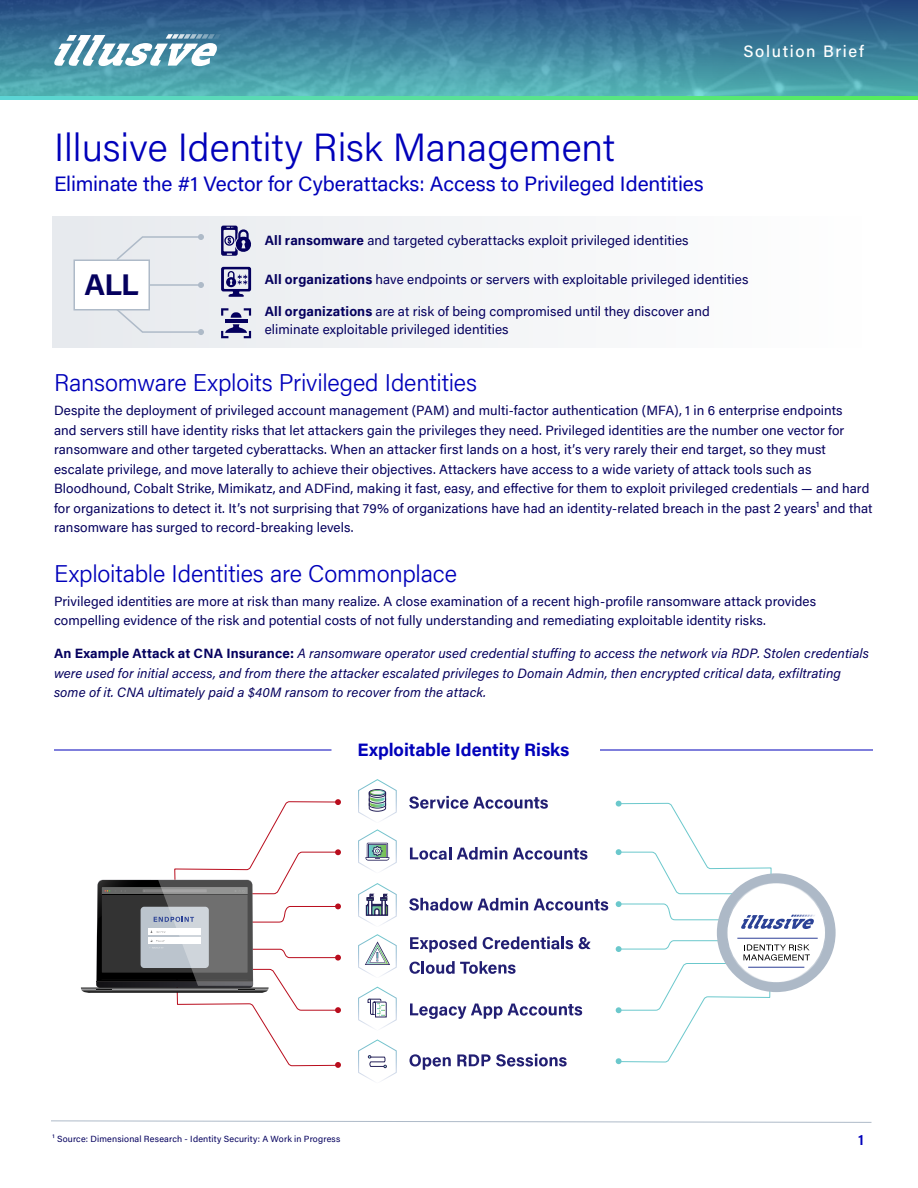
<style>
.page{position:relative;width:918px;height:1188px;background:#fff}
.page>*{position:absolute;margin:0;border:0;box-sizing:border-box;transform-origin:0 0}
.Cover_Title{font:300 39px "Acumin Pro";color:#0000ba}
.t1{font:700 30px "Acumin Pro";color:#05005e}
.Header_2{font:300 24px "Acumin Pro";letter-spacing:-.01em;color:#0000ba}
.Header_3{font:21px "Acumin Pro";letter-spacing:-.005em;color:#0000ba}
.Body{font:700 18px "Acumin Pro";color:#0000ba}
.Eyebrow{font:500 16.5px "Acumin Pro";letter-spacing:.1em;color:#fff}
.t2{font:600 15px "Acumin Pro";color:#0000ba}
.Body-2{font:13.5px/19.5px "Acumin Pro";letter-spacing:.005em;color:#05005e}
.Body-3{font:italic 13.5px/19.5px "Acumin Pro";letter-spacing:.005em;color:#05005e}
.Bullet_List{font:13.5px/18px "Acumin Pro";letter-spacing:.01em;color:#05005e}
.Bullet_List-2{font:9px "Acumin Pro";letter-spacing:.02em;color:#05005e}
.s1{font-weight:700}
.s2{font-weight:700;font-style:normal}
</style>
<div class="page">
<svg style="left:51px;top:1120px;width:821px;height:3px"></svg>
<hr style="left:54px;top:750px;width:278px;height:1px;background:#0000ba">
<hr style="left:600px;top:750px;width:273px;height:1px;background:#0000ba">
<div style="left:52px;top:216px;width:810px;height:132px;background:#f4f5f7"></div>
<svg style="left:221px;top:226px;width:31px;height:30px"></svg>
<svg style="left:221px;top:267px;width:30px;height:30px"></svg>
<svg style="left:221px;top:308px;width:30px;height:10px"></svg>
<svg style="left:221px;top:324px;width:30px;height:14px"></svg>
<hr style="left:225px;top:319px;width:22px;height:4px;background:#05005e">
<svg style="left:115px;top:234px;width:89px;height:28px"></svg>
<svg style="left:115px;top:307px;width:89px;height:28px"></svg>
<hr style="left:129px;top:284px;width:72px;height:2px;background:#aebac8">
<svg style="left:198px;top:282px;width:6px;height:6px"></svg>
<div style="left:74px;top:260px;width:76px;height:50px;background:#fff;border:2px solid #aebac8"></div>
<svg style="left:0;top:0;width:918px;height:97px;background:#3f829d"></svg>
<svg style="left:54px;top:34px;width:167px;height:32px"></svg>
<svg style="left:0;top:97px;width:918px;height:3px;background:#59e096"></svg>
<svg style="left:256px;top:801px;width:79px;height:265px"></svg>
<svg style="left:335px;top:799px;width:6px;height:6px"></svg>
<svg style="left:335px;top:1062px;width:6px;height:6px"></svg>
<svg style="left:81px;top:849px;width:260px;height:164px"></svg>
<svg style="left:358px;top:1040px;width:39px;height:41px"></svg>
<svg style="left:358px;top:779px;width:39px;height:42px"></svg>
<svg style="left:358px;top:987px;width:39px;height:42px"></svg>
<svg style="left:358px;top:934px;width:39px;height:42px"></svg>
<svg style="left:358px;top:883px;width:39px;height:42px"></svg>
<svg style="left:717px;top:873px;width:119px;height:119px"></svg>
<svg style="left:409px;top:796px;width:139px;height:13px"></svg>
<svg style="left:410px;top:847px;width:41px;height:13px"></svg>
<svg style="left:457px;top:847px;width:50px;height:13px"></svg>
<svg style="left:513px;top:848px;width:74px;height:12px"></svg>
<svg style="left:409px;top:898px;width:119px;height:13px"></svg>
<svg style="left:534px;top:899px;width:74px;height:12px"></svg>
<svg style="left:410px;top:937px;width:67px;height:15px"></svg>
<svg style="left:483px;top:937px;width:90px;height:12px"></svg>
<svg style="left:579px;top:937px;width:12px;height:12px"></svg>
<svg style="left:409px;top:961px;width:107px;height:13px"></svg>
<svg style="left:410px;top:1003px;width:172px;height:16px"></svg>
<svg style="left:409px;top:1054px;width:42px;height:16px"></svg>
<svg style="left:457px;top:1054px;width:110px;height:13px"></svg>
<svg style="left:358px;top:830px;width:39px;height:41px"></svg>
<svg style="left:616px;top:801px;width:204px;height:263px"></svg>
<p class="Cover_Title" style="left:54px;top:120px;width:562px">Illusive Identity Risk Management</p>
<p class="Header_3" style="left:54px;top:169px;width:651px">Eliminate the #1 Vector for Cyberattacks: Access to Privileged Identities</p>
<p class="Eyebrow" style="left:743px;top:40px;width:122px">Solution Brief</p>
<p class="t1" style="left:85px;top:263px;width:56px">ALL</p>
<p class="Bullet_List" style="left:265px;top:231px;width:425px"><span class="s1">All ransomware</span> and targeted cyberattacks exploit privileged identities</p>
<p class="Bullet_List" style="left:265px;top:270px;width:485px"><span class="s1">All organizations</span> have endpoints or servers with exploitable privileged identities</p>
<p class="Bullet_List" style="left:265px;top:302px;width:447px"><span class="s1">All organizations</span> are at risk of being compromised until they discover and eliminate exploitable privileged identities</p>
<p class="Header_2" style="left:54px;top:366px;width:425px">Ransomware Exploits Privileged Identities</p>
<p class="Body-2" style="left:54px;top:400px;width:820px">Despite the deployment of privileged account management (PAM) and multi-factor authentication (MFA), 1 in 6 enterprise endpoints<br>and servers still have identity risks that let attackers gain the privileges they need. Privileged identities are the number one vector for ransomware and other targeted cyberattacks. When an attacker first lands on a host, it’s very rarely their end target, so they must escalate privilege, and move laterally to achieve their objectives. Attackers have access to a wide variety of attack tools such as Bloodhound, Cobalt Strike, Mimikatz, and ADFind, making it fast, easy, and effective for them to exploit privileged credentials ― and hard for organizations to detect it. It’s not surprising that 79% of organizations have had an identity-related breach in the past 2 years¹ and that ransomware has surged to record-breaking levels.</p>
<p class="Header_2" style="left:54px;top:557px;width:404px">Exploitable Identities are Commonplace</p>
<p class="Body-2" style="left:54px;top:591px;width:764px">Privileged identities are more at risk than many realize. A close examination of a recent high-profile ransomware attack provides compelling evidence of the risk and potential costs of not fully understanding and remediating exploitable identity risks.</p>
<p class="Body-3" style="left:54px;top:643px;width:816px"><span class="s2">An Example Attack at CNA Insurance:</span> A ransomware operator used credential stuffing to access the network via RDP. Stolen credentials were used for initial access, and from there the attacker escalated privileges to Domain Admin, then encrypted critical data, exfiltrating some of it. CNA ultimately paid a $40M ransom to recover from the attack.</p>
<p class="Body" style="left:358px;top:737px;width:213px">Exploitable Identity Risks</p>
<p class="Bullet_List-2" style="left:52px;top:1133px;width:289px">¹ Source: Dimensional Research - Identity Security: A Work in Progress</p>
<p class="t2" style="left:858px;top:1129px;width:7px">1</p>
</div>
